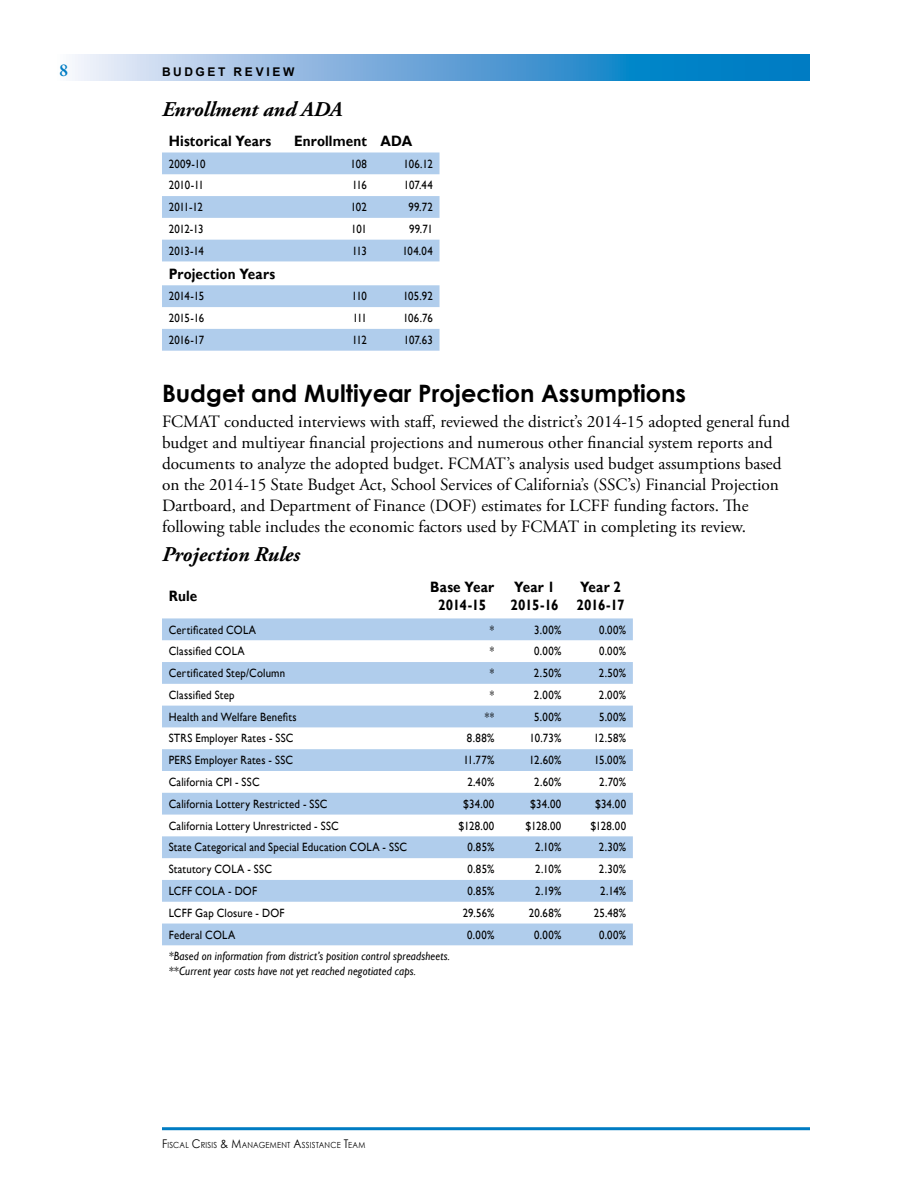
<style>
.page{position:relative;width:918px;height:1188px;background:#fff}
.page>*{position:absolute;margin:0;border:0;box-sizing:border-box;transform-origin:0 0}
.t1{font:700 24px "Century Gothic";color:#000}
.t2{font:italic 700 21px "Adobe Garamond Pro";color:#000}
.t3{font:600 18px "Garamond Premr Pro";color:#007cc3}
.t4{font:17.25px/21px "Adobe Garamond Pro";color:#000}
.t5{font:700 15px/18px "Gill Sans";letter-spacing:.01em;color:#000;text-align:center;scale:.9 1}
.t6{font:700 15px/18px "Gill Sans";letter-spacing:-.03em;color:#000;scale:.9 1}
.t7{font:12px "Gill Sans";letter-spacing:.02em;color:#000;scale:.9 1}
.t8{font:italic 12px/14.4px "Gill Sans";letter-spacing:.015em;color:#000;scale:.9 1}
.t9{font:700 12px "Arial";letter-spacing:.22em;color:#000}
.t10{font:8.4px "Century Gothic";letter-spacing:.03em;color:#000;scale:.9 1}
.s1{font-size:12px}
</style>
<div class="page">
<hr style="left:162px;top:1127px;width:648px;height:3px;background:#007cc3">
<svg style="left:72px;top:54px;width:737px;height:27px;background:#63a7d8"></svg>
<svg style="left:162px;top:152px;width:278px;height:199px;fill:#b0cdec"></svg>
<svg style="left:162px;top:618px;width:471px;height:327px;fill:#b0cdec"></svg>
<h3 class="t3" style="left:59px;top:59px;width:10px">8</h3>
<p class="t9" style="left:162px;top:64px;width:134px">BUDGET REVIEW</p>
<h2 class="t2" style="left:162px;top:98px;width:182px">Enrollment and ADA</h2>
<p class="t5" style="left:169px;top:132px;width:115px">Historical Years</p>
<p class="t5" style="left:294px;top:132px;width:133px">Enrollment ADA</p>
<p class="t7" style="left:169px;top:157px;width:42px">2009-10</p>
<p class="t7" style="left:351px;top:157px;width:20px">108</p>
<p class="t7" style="left:404px;top:157px;width:34px">106.12</p>
<p class="t7" style="left:169px;top:178px;width:41px">2010-11</p>
<p class="t7" style="left:352px;top:178px;width:18px">116</p>
<p class="t7" style="left:404px;top:178px;width:34px">107.44</p>
<p class="t7" style="left:169px;top:200px;width:39px">2011-12</p>
<p class="t7" style="left:351px;top:200px;width:19px">102</p>
<p class="t7" style="left:408px;top:200px;width:29px">99.72</p>
<p class="t7" style="left:169px;top:222px;width:40px">2012-13</p>
<p class="t7" style="left:351px;top:222px;width:19px">101</p>
<p class="t7" style="left:409px;top:222px;width:28px">99.71</p>
<p class="t7" style="left:169px;top:244px;width:41px">2013-14</p>
<p class="t7" style="left:352px;top:244px;width:18px">113</p>
<p class="t7" style="left:402px;top:244px;width:35px">104.04</p>
<p class="t5" style="left:169px;top:265px;width:120px">Projection Years</p>
<p class="t7" style="left:169px;top:289px;width:41px">2014-15</p>
<p class="t7" style="left:352px;top:289px;width:18px">110</p>
<p class="t7" style="left:403px;top:289px;width:35px">105.92</p>
<p class="t7" style="left:169px;top:311px;width:41px">2015-16</p>
<p class="t7" style="left:353px;top:311px;width:17px">111</p>
<p class="t7" style="left:403px;top:311px;width:35px">106.76</p>
<p class="t7" style="left:169px;top:333px;width:41px">2016-17</p>
<p class="t7" style="left:352px;top:333px;width:18px">112</p>
<p class="t7" style="left:404px;top:333px;width:34px">107.63</p>
<h1 class="t1" style="left:162px;top:379px;width:526px">Budget and Multiyear Projection Assumptions</h1>
<p class="t4" style="left:162px;top:411px;width:629px">FCMAT conducted interviews with staff, reviewed the district’s 2014-15 adopted general fund budget and multiyear financial projections and numerous other financial system reports and documents to analyze the adopted budget. FCMAT’s analysis used budget assumptions based on the 2014-15 State Budget Act, School Services of California’s (SSC’s) Financial Projection Dartboard, and Department of Finance (DOF) estimates for LCFF funding factors. The following table includes the economic factors used by FCMAT in completing its review.</p>
<h2 class="t2" style="left:162px;top:543px;width:140px">Projection Rules</h2>
<p class="t5" style="left:169px;top:587px;width:33px">Rule</p>
<p class="t5" style="left:430px;top:578px;width:73px">Base Year<br>2014-15</p>
<p class="t6" style="left:511px;top:578px;width:55px">Year 1<br>2015-16</p>
<p class="t6" style="left:576px;top:578px;width:55px">Year 2<br>2016-17</p>
<p class="t7" style="left:169px;top:622px;width:99px">Certificated COLA</p>
<p class="t7" style="left:490px;top:622px;width:7px">*</p>
<p class="t7" style="left:534px;top:622px;width:32px">3.00%</p>
<p class="t7" style="left:599px;top:622px;width:32px">0.00%</p>
<p class="t7" style="left:169px;top:644px;width:86px">Classified COLA</p>
<p class="t7" style="left:490px;top:644px;width:7px">*</p>
<p class="t7" style="left:534px;top:644px;width:32px">0.00%</p>
<p class="t7" style="left:599px;top:644px;width:32px">0.00%</p>
<p class="t7" style="left:169px;top:666px;width:131px">Certificated Step/Column</p>
<p class="t7" style="left:490px;top:666px;width:7px">*</p>
<p class="t7" style="left:534px;top:666px;width:32px">2.50%</p>
<p class="t7" style="left:599px;top:666px;width:32px">2.50%</p>
<p class="t7" style="left:169px;top:688px;width:75px">Classified Step</p>
<p class="t7" style="left:490px;top:688px;width:7px">*</p>
<p class="t7" style="left:534px;top:688px;width:32px">2.00%</p>
<p class="t7" style="left:599px;top:688px;width:32px">2.00%</p>
<p class="t7" style="left:169px;top:710px;width:144px">Health and Welfare Benefits</p>
<p class="t7" style="left:485px;top:710px;width:12px">**</p>
<p class="t7" style="left:534px;top:710px;width:32px">5.00%</p>
<p class="t7" style="left:599px;top:710px;width:32px">5.00%</p>
<p class="t7" style="left:169px;top:731px;width:140px">STRS Employer Rates - SSC</p>
<p class="t7" style="left:467px;top:731px;width:32px">8.88%</p>
<p class="t7" style="left:530px;top:731px;width:37px">10.73%</p>
<p class="t7" style="left:594px;top:731px;width:37px">12.58%</p>
<p class="t7" style="left:169px;top:753px;width:140px">PERS Employer Rates - SSC</p>
<p class="t7" style="left:464px;top:753px;width:36px">11.77%</p>
<p class="t7" style="left:529px;top:753px;width:37px">12.60%</p>
<p class="t7" style="left:594px;top:753px;width:37px">15.00%</p>
<p class="t7" style="left:169px;top:775px;width:103px">California CPI - SSC</p>
<p class="t7" style="left:467px;top:775px;width:32px">2.40%</p>
<p class="t7" style="left:534px;top:775px;width:32px">2.60%</p>
<p class="t7" style="left:599px;top:775px;width:31px">2.70%</p>
<p class="t7" style="left:169px;top:797px;width:178px">California Lottery Restricted - SSC</p>
<p class="t7" style="left:463px;top:797px;width:36px">$34.00</p>
<p class="t7" style="left:530px;top:797px;width:36px">$34.00</p>
<p class="t7" style="left:595px;top:797px;width:36px">$34.00</p>
<p class="t7" style="left:169px;top:819px;width:191px">California Lottery Unrestricted - SSC</p>
<p class="t7" style="left:459px;top:819px;width:41px">$128.00</p>
<p class="t7" style="left:526px;top:819px;width:41px">$128.00</p>
<p class="t7" style="left:590px;top:819px;width:41px">$128.00</p>
<p class="t7" style="left:169px;top:840px;width:266px">State Categorical and Special Education COLA - SSC</p>
<p class="t7" style="left:468px;top:840px;width:31px">0.85%</p>
<p class="t7" style="left:535px;top:840px;width:31px">2.10%</p>
<p class="t7" style="left:599px;top:840px;width:32px">2.30%</p>
<p class="t7" style="left:169px;top:862px;width:116px">Statutory COLA - SSC</p>
<p class="t7" style="left:468px;top:862px;width:31px">0.85%</p>
<p class="t7" style="left:535px;top:862px;width:31px">2.10%</p>
<p class="t7" style="left:599px;top:862px;width:32px">2.30%</p>
<p class="t7" style="left:169px;top:884px;width:100px">LCFF COLA - DOF</p>
<p class="t7" style="left:468px;top:884px;width:31px">0.85%</p>
<p class="t7" style="left:535px;top:884px;width:30px">2.19%</p>
<p class="t7" style="left:600px;top:884px;width:30px">2.14%</p>
<p class="t7" style="left:169px;top:906px;width:130px">LCFF Gap Closure - DOF</p>
<p class="t7" style="left:463px;top:906px;width:37px">29.56%</p>
<p class="t7" style="left:529px;top:906px;width:38px">20.68%</p>
<p class="t7" style="left:594px;top:906px;width:37px">25.48%</p>
<p class="t7" style="left:169px;top:928px;width:75px">Federal COLA</p>
<p class="t7" style="left:467px;top:928px;width:32px">0.00%</p>
<p class="t7" style="left:534px;top:928px;width:32px">0.00%</p>
<p class="t7" style="left:599px;top:928px;width:32px">0.00%</p>
<p class="t8" style="left:169px;top:949px;width:314px">*Based on information from district’s position control spreadsheets. **Current year costs have not yet reached negotiated caps.</p>
<p class="t10" style="left:162px;top:1139px;width:227px"><span class="s1">F</span>ISCAL <span class="s1">C</span>RISIS <span class="s1">&amp; M</span>ANAGEMENT <span class="s1">A</span>SSISTANCE <span class="s1">T</span>EAM</p>
</div>
